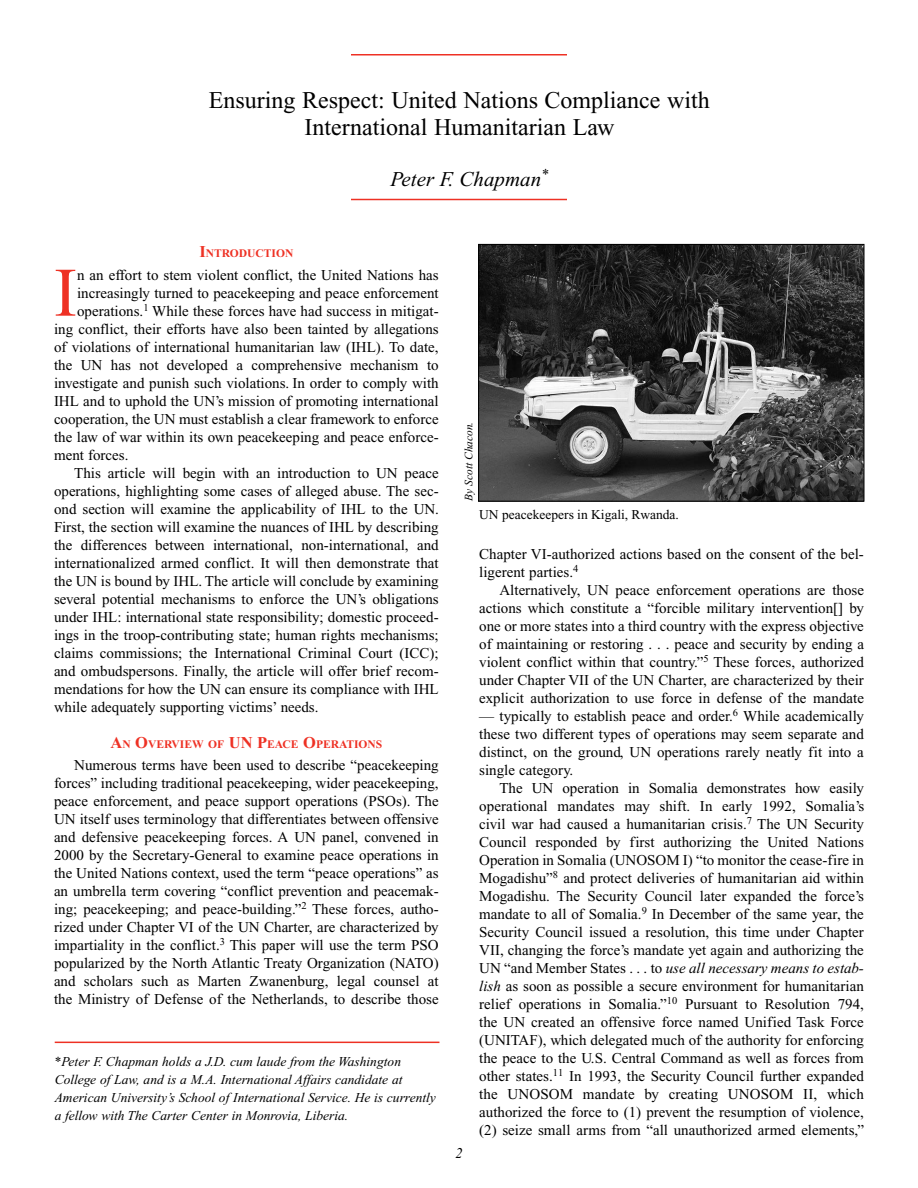
<style>
.page{position:relative;width:918px;height:1188px;background:#fff}
.page>*{position:absolute;margin:0;border:0;box-sizing:border-box;transform-origin:0 0}
.t1{font:69.45px "Times New Roman";color:#ee3124}
.t2{font:24px/27px "Times New Roman";color:#000;text-align:center}
.t3{font:italic 21px "Times New Roman";color:#000}
.t4{font:15px/18px "Times New Roman";color:#000;text-align:justify}
.t5{font:italic 15px "Times New Roman";color:#000;scale:.95 1}
.t6{font:italic 13.5px/18px "Times New Roman";color:#000}
.t7{font:13.5px "Times New Roman";color:#000}
.t8{font:700 11.55px "Times New Roman";color:#ee3124}
.t9{font:italic 11.4px "Times New Roman";color:#000}
.s1{font-size:16.5px}
.s2{font-style:normal}
.s3{font-style:italic}
</style>
<div class="page">
<hr style="left:351px;top:54px;width:216px;height:2px;background:#ee3124">
<hr style="left:351px;top:199px;width:216px;height:1px;background:#ee3124">
<hr style="left:55px;top:1042px;width:384px;height:1px;background:#ee3124">
<img style="left:480px;top:246px;width:382px;height:254px">
<div style="left:478px;top:244px;width:386px;height:258px;border:1px solid #000"></div>
<h2 class="t2" style="left:209px;top:86px;width:502px">Ensuring Respect: United Nations Compliance with<br>International Humanitarian Law</h2>
<h3 class="t3" style="left:390px;top:168px;width:160px">Peter F. Chapman<sup>*</sup></h3>
<p class="t8" style="left:199px;top:247px;width:95px"><span class="s1">I</span>NTRODUCTION</p>
<h1 class="t1" style="left:54px;top:255px;width:25px">I</h1>
<p class="t4" style="left:77px;top:266px;width:363px">n an effort to stem violent conflict, the United Nations has</p>
<p class="t4" style="left:77px;top:284px;width:363px">increasingly turned to peacekeeping and peace enforcement</p>
<p class="t4" style="left:77px;top:302px;width:363px">operations.<sup>1</sup> While these forces have had success in mitigat-</p>
<p class="t4" style="left:54px;top:320px;width:386px">ing conflict, their efforts have also been tainted by allegations</p>
<p class="t4" style="left:54px;top:338px;width:386px">of violations of international humanitarian law (IHL). To date,</p>
<p class="t4" style="left:54px;top:356px;width:386px">the UN has not developed a comprehensive mechanism to</p>
<p class="t4" style="left:54px;top:374px;width:386px">investigate and punish such violations. In order to comply with</p>
<p class="t4" style="left:54px;top:392px;width:386px">IHL and to uphold the UN’s mission of promoting international</p>
<p class="t4" style="left:54px;top:410px;width:386px">cooperation, the UN must establish a clear framework to enforce</p>
<p class="t4" style="left:54px;top:428px;width:386px">the law of war within its own peacekeeping and peace enforce-</p>
<p class="t4" style="left:54px;top:446px;width:76px">ment forces.</p>
<p class="t4" style="left:74px;top:464px;width:366px">This article will begin with an introduction to UN peace</p>
<p class="t4" style="left:54px;top:482px;width:386px">operations, highlighting some cases of alleged abuse. The sec-</p>
<p class="t4" style="left:54px;top:500px;width:386px">ond section will examine the applicability of IHL to the UN.</p>
<p class="t4" style="left:54px;top:518px;width:386px">First, the section will examine the nuances of IHL by describing</p>
<p class="t4" style="left:54px;top:536px;width:386px">the differences between international, non-international, and</p>
<p class="t4" style="left:54px;top:554px;width:386px">internationalized armed conflict. It will then demonstrate that</p>
<p class="t4" style="left:54px;top:572px;width:386px">the UN is bound by IHL. The article will conclude by examining</p>
<p class="t4" style="left:54px;top:590px;width:386px">several potential mechanisms to enforce the UN’s obligations</p>
<p class="t4" style="left:54px;top:608px;width:386px">under IHL: international state responsibility; domestic proceed-</p>
<p class="t4" style="left:54px;top:626px;width:386px">ings in the troop-contributing state; human rights mechanisms;</p>
<p class="t4" style="left:54px;top:644px;width:386px">claims commissions; the International Criminal Court (ICC);</p>
<p class="t4" style="left:54px;top:662px;width:386px">and ombudspersons. Finally, the article will offer brief recom-</p>
<p class="t4" style="left:54px;top:680px;width:386px">mendations for how the UN can ensure its compliance with IHL</p>
<p class="t4" style="left:54px;top:698px;width:266px">while adequately supporting victims’ needs.</p>
<p class="t8" style="left:110px;top:737px;width:273px"><span class="s1">A</span>N <span class="s1">O</span>VERVIEW OF <span class="s1">UN P</span>EACE <span class="s1">O</span>PERATIONS</p>
<p class="t4" style="left:54px;top:756px;width:386px;text-indent:20px">Numerous terms have been used to describe “peacekeeping forces” including traditional peacekeeping, wider peacekeeping, peace enforcement, and peace support operations (PSOs). The UN itself uses terminology that differentiates between offensive and defensive peacekeeping forces. A UN panel, convened in 2000 by the Secretary-General to examine peace operations in the United Nations context, used the term “peace operations” as an umbrella term covering “conflict prevention and peacemak&shy;ing; peacekeeping; and peace-building.”<sup>2</sup> These forces, autho&shy;rized under Chapter VI of the UN Charter, are characterized by impartiality in the conflict.<sup>3</sup> This paper will use the term PSO popularized by the North Atlantic Treaty Organization (NATO) and scholars such as Marten Zwanenburg, legal counsel at the Ministry of Defense of the Netherlands, to describe those</p>
<p class="t6" style="left:55px;top:1052px;width:383px"><span class="s2">*</span>Peter F. Chapman holds a J.D. cum laude from the Washington College of Law, and is a M.A. International Affairs candidate at American University’s School of International Service. He is currently a fellow with The Carter Center in Monrovia, Liberia.</p>
<p class="t9" style="left:463px;top:501px;width:80px;rotate:-90deg">By Scott Chacon.</p>
<p class="t7" style="left:479px;top:507px;width:201px">UN peacekeepers in Kigali, Rwanda.</p>
<p class="t5" style="left:456px;top:1145px;width:9px">2</p>
<p class="t4" style="left:479px;top:546px;width:386px">Chapter VI-authorized actions based on the consent of the bel&shy;ligerent parties.<sup>4</sup></p>
<p class="t4" style="left:479px;top:582px;width:386px;text-indent:20px">Alternatively, UN peace enforcement operations are those actions which constitute a “forcible military intervention[] by one or more states into a third country with the express objective of maintaining or restoring . . . peace and security by ending a violent conflict within that country.”<sup>5</sup> These forces, authorized under Chapter VII of the UN Charter, are characterized by their explicit authorization to use force in defense of the mandate</p>
<p class="t4" style="left:479px;top:708px;width:386px">— typically to establish peace and order.<sup>6</sup> While academically these two different types of operations may seem separate and distinct, on the ground, UN operations rarely neatly fit into a single category.</p>
<p class="t4" style="left:479px;top:780px;width:387px;text-indent:20px">The UN operation in Somalia demonstrates how easily operational mandates may shift. In early 1992, Somalia’s civil war had caused a humanitarian crisis.<sup>7</sup> The UN Security Council responded by first authorizing the United Nations Operation in Somalia (UNOSOM I) “to monitor the cease-fire in Mogadishu”<sup>8</sup> and protect deliveries of humanitarian aid within Mogadishu. The Security Council later expanded the force’s mandate to all of Somalia.<sup>9</sup> In December of the same year, the Security Council issued a resolution, this time under Chapter VII, changing the force’s mandate yet again and authorizing the UN “and Member States . . . to <span class="s3">use all necessary means to estab&shy;lish</span> as soon as possible a secure environment for humanitarian relief operations in Somalia.”<sup>10</sup> Pursuant to Resolution 794, the UN created an offensive force named Unified Task Force (UNITAF), which delegated much of the authority for enforcing the peace to the U.S. Central Command as well as forces from other states.<sup>11</sup> In 1993, the Security Council further expanded the UNOSOM mandate by creating UNOSOM II, which authorized the force to (1) prevent the resumption of violence, (2) seize small arms from “all unauthorized armed elements,”</p>
</div>
